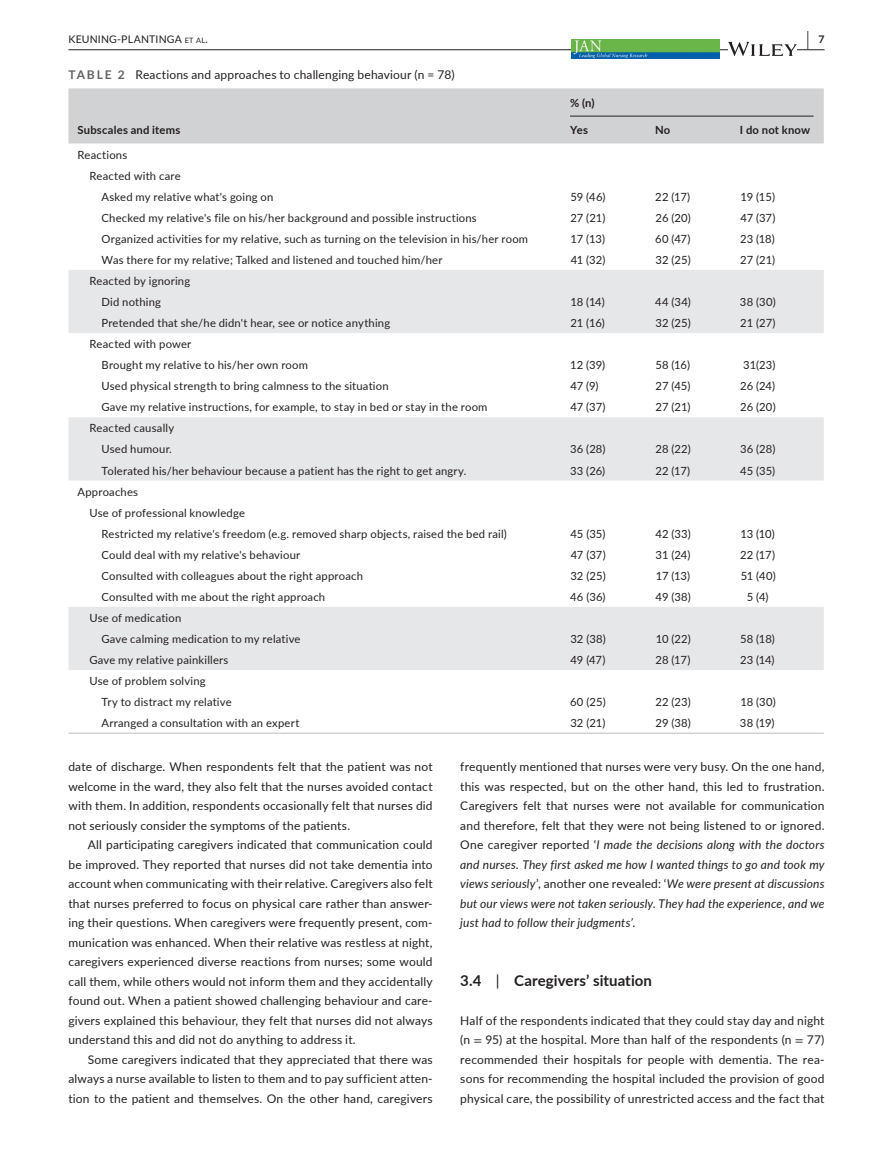
<style>
.page{position:relative;width:893px;height:1174px;background:#fff}
.page>*{position:absolute;margin:0;border:0;box-sizing:border-box;transform-origin:0 0}
.t1{font:700 19.5px "Lato";color:#231f20;scale:.43 1}
.t2{font:700 15px "Lato";letter-spacing:.005em;color:#231f20}
.t3{font:12px/19.5px "Lato";letter-spacing:.015em;color:#231f20;text-align:justify}
.t4{font:11.25px/21px "Lato";letter-spacing:.015em;color:#231f20}
.t5{font:700 11.25px "Lato";letter-spacing:.02em;color:#231f20}
.t6{font:10.5px "Lato";letter-spacing:.02em;color:#231f20}
.s1{font-size:7.35px}
.s2{font-weight:700;color:#636366}
.s3{font-style:italic}
.s4{font-weight:400}
.s5{font-family:"STIX"}
</style>
<div class="page">
<hr style="left:68px;top:49px;width:756px;height:1px;background:#231f20">
<img style="left:571px;top:39px;width:149px;height:20px">
<svg style="left:728px;top:42px;width:69px;height:14px"></svg>
<div style="left:68px;top:88px;width:756px;height:55px;background:#d1d2d4"></div>
<svg style="left:68px;top:270px;width:756px;height:400px"></svg>
<hr style="left:68px;top:732px;width:493px;height:2px;background:#d1d2d4">
<hr style="left:561px;top:732px;width:85px;height:2px;background:#d1d2d4">
<hr style="left:646px;top:732px;width:85px;height:2px;background:#d1d2d4">
<hr style="left:731px;top:732px;width:93px;height:2px;background:#d1d2d4">
<hr style="left:570px;top:116px;width:244px;height:1px;background:#231f20">
<p class="t6" style="left:68px;top:31px;width:141px">KEUNING-PLANTINGA <span class="s1">et al</span>.</p>
<h1 class="t1" style="left:807px;top:25px;width:43px">| <sup>7</sup></h1>
<p class="t3" style="left:68px;top:64px;width:388px"><span class="s2">TABLE 2</span> Reactions and approaches to challenging behaviour (n = 78)</p>
<p class="t5" style="left:77px;top:122px;width:104px">Subscales and items</p>
<p class="t5" style="left:570px;top:94px;width:26px">% (n)</p>
<p class="t5" style="left:570px;top:122px;width:19px">Yes</p>
<p class="t5" style="left:655px;top:122px;width:17px">No</p>
<p class="t5" style="left:740px;top:122px;width:72px">I do not know</p>
<p class="t4" style="left:77px;top:143px;width:51px">Reactions</p>
<p class="t4" style="left:89px;top:164px;width:93px">Reacted with care</p>
<p class="t4" style="left:101px;top:186px;width:173px">Asked my relative what's going on</p>
<p class="t4" style="left:571px;top:186px;width:36px">59 (46)</p>
<p class="t4" style="left:655px;top:186px;width:36px">22 (17)</p>
<p class="t4" style="left:740px;top:186px;width:36px">19 (15)</p>
<p class="t4" style="left:101px;top:207px;width:377px">Checked my relative's file on his/her background and possible instructions</p>
<p class="t4" style="left:570px;top:207px;width:36px">27 (21)</p>
<p class="t4" style="left:656px;top:207px;width:37px">26 (20)</p>
<p class="t4" style="left:740px;top:207px;width:36px">47 (37)</p>
<p class="t4" style="left:101px;top:228px;width:428px">Organized activities for my relative, such as turning on the television in his/her room</p>
<p class="t4" style="left:571px;top:228px;width:36px">17 (13)</p>
<p class="t4" style="left:655px;top:228px;width:37px">60 (47)</p>
<p class="t4" style="left:740px;top:228px;width:36px">23 (18)</p>
<p class="t4" style="left:101px;top:249px;width:342px">Was there for my relative; Talked and listened and touched him/her</p>
<p class="t4" style="left:571px;top:249px;width:36px">41 (32)</p>
<p class="t4" style="left:655px;top:249px;width:37px">32 (25)</p>
<p class="t4" style="left:740px;top:249px;width:36px">27 (21)</p>
<p class="t4" style="left:101px;top:270px;width:90px;text-indent:-12px">Reacted by ignoring<br>Did nothing</p>
<p class="t4" style="left:570px;top:291px;width:36px">18 (14)</p>
<p class="t4" style="left:655px;top:291px;width:37px">44 (34)</p>
<p class="t4" style="left:740px;top:291px;width:37px">38 (30)</p>
<p class="t4" style="left:101px;top:312px;width:290px">Pretended that she/he didn't hear, see or notice anything</p>
<p class="t4" style="left:570px;top:312px;width:36px">21 (16)</p>
<p class="t4" style="left:655px;top:312px;width:37px">32 (25)</p>
<p class="t4" style="left:740px;top:312px;width:37px">21 (27)</p>
<p class="t4" style="left:101px;top:333px;width:208px;text-indent:-12px">Reacted with power<br>Brought my relative to his/her own room</p>
<p class="t4" style="left:570px;top:354px;width:37px">12 (39)</p>
<p class="t4" style="left:655px;top:354px;width:36px">58 (16)</p>
<p class="t4" style="left:743px;top:354px;width:34px">31(23)</p>
<p class="t4" style="left:101px;top:375px;width:289px">Used physical strength to bring calmness to the situation</p>
<p class="t4" style="left:571px;top:375px;width:29px">47 (9)</p>
<p class="t4" style="left:656px;top:375px;width:36px">27 (45)</p>
<p class="t4" style="left:740px;top:375px;width:36px">26 (24)</p>
<p class="t4" style="left:101px;top:396px;width:388px">Gave my relative instructions, for example, to stay in bed or stay in the room</p>
<p class="t4" style="left:571px;top:396px;width:36px">47 (37)</p>
<p class="t4" style="left:656px;top:396px;width:36px">27 (21)</p>
<p class="t4" style="left:740px;top:396px;width:37px">26 (20)</p>
<p class="t4" style="left:89px;top:417px;width:86px;text-align:right">Reacted causally<br>Used humour.</p>
<p class="t4" style="left:570px;top:438px;width:37px">36 (28)</p>
<p class="t4" style="left:655px;top:438px;width:37px">28 (22)</p>
<p class="t4" style="left:740px;top:438px;width:37px">36 (28)</p>
<p class="t4" style="left:101px;top:459px;width:366px">Tolerated his/her behaviour because a patient has the right to get angry.</p>
<p class="t4" style="left:570px;top:459px;width:37px">33 (26)</p>
<p class="t4" style="left:655px;top:459px;width:36px">22 (17)</p>
<p class="t4" style="left:740px;top:459px;width:37px">45 (35)</p>
<p class="t4" style="left:77px;top:480px;width:62px">Approaches</p>
<p class="t4" style="left:89px;top:501px;width:157px">Use of professional knowledge</p>
<p class="t4" style="left:101px;top:522px;width:407px">Restricted my relative's freedom (e.g. removed sharp objects, raised the bed rail)</p>
<p class="t4" style="left:570px;top:522px;width:37px">45 (35)</p>
<p class="t4" style="left:656px;top:522px;width:37px">42 (33)</p>
<p class="t4" style="left:740px;top:522px;width:36px">13 (10)</p>
<p class="t4" style="left:101px;top:544px;width:200px">Could deal with my relative's behaviour</p>
<p class="t4" style="left:571px;top:544px;width:36px">47 (37)</p>
<p class="t4" style="left:656px;top:544px;width:36px">31 (24)</p>
<p class="t4" style="left:740px;top:544px;width:36px">22 (17)</p>
<p class="t4" style="left:101px;top:565px;width:263px">Consulted with colleagues about the right approach</p>
<p class="t4" style="left:570px;top:565px;width:37px">32 (25)</p>
<p class="t4" style="left:656px;top:565px;width:36px">17 (13)</p>
<p class="t4" style="left:741px;top:565px;width:36px">51 (40)</p>
<p class="t4" style="left:102px;top:586px;width:225px">Consulted with me about the right approach</p>
<p class="t4" style="left:570px;top:586px;width:37px">46 (36)</p>
<p class="t4" style="left:656px;top:586px;width:37px">49 (38)</p>
<p class="t4" style="left:747px;top:586px;width:23px">5 (4)</p>
<p class="t4" style="left:102px;top:607px;width:200px;text-indent:-12px">Use of medication<br>Gave calming medication to my relative</p>
<p class="t4" style="left:570px;top:628px;width:37px">32 (38)</p>
<p class="t4" style="left:656px;top:628px;width:37px">10 (22)</p>
<p class="t4" style="left:740px;top:628px;width:36px">58 (18)</p>
<p class="t4" style="left:90px;top:649px;width:140px">Gave my relative painkillers</p>
<p class="t4" style="left:570px;top:649px;width:36px">49 (47)</p>
<p class="t4" style="left:655px;top:649px;width:36px">28 (17)</p>
<p class="t4" style="left:740px;top:649px;width:36px">23 (14)</p>
<p class="t4" style="left:102px;top:670px;width:132px;text-indent:-12px">Use of problem solving<br>Try to distract my relative</p>
<p class="t4" style="left:570px;top:691px;width:37px">60 (25)</p>
<p class="t4" style="left:655px;top:691px;width:37px">22 (23)</p>
<p class="t4" style="left:740px;top:691px;width:37px">18 (30)</p>
<p class="t4" style="left:102px;top:712px;width:199px">Arranged a consultation with an expert</p>
<p class="t4" style="left:570px;top:712px;width:37px">32 (21)</p>
<p class="t4" style="left:655px;top:712px;width:37px">29 (38)</p>
<p class="t4" style="left:740px;top:712px;width:36px">38 (19)</p>
<p class="t3" style="left:68px;top:756px;width:366px">date of discharge. When respondents felt that the patient was not welcome in the ward, they also felt that the nurses avoided contact with them. In addition, respondents occasionally felt that nurses did not seriously consider the symptoms of the patients.</p>
<p class="t3" style="left:68px;top:834px;width:366px;text-indent:20px">All participating caregivers indicated that communication could be improved. They reported that nurses did not take dementia into account when communicating with their relative. Caregivers also felt that nurses preferred to focus on physical care rather than answer&shy;ing their questions. When caregivers were frequently present, com&shy;munication was enhanced. When their relative was restless at night, caregivers experienced diverse reactions from nurses; some would call them, while others would not inform them and they accidentally found out. When a patient showed challenging behaviour and care&shy;givers explained this behaviour, they felt that nurses did not always understand this and did not do anything to address it.</p>
<p class="t3" style="left:68px;top:1049px;width:366px;text-indent:20px">Some caregivers indicated that they appreciated that there was always a nurse available to listen to them and to pay sufficient atten&shy;tion to the patient and themselves. On the other hand, caregivers</p>
<p class="t3" style="left:460px;top:756px;width:366px">frequently mentioned that nurses were very busy. On the one hand, this was respected, but on the other hand, this led to frustration.<br>Caregivers felt that nurses were not available for communication and therefore, felt that they were not being listened to or ignored.<br>One caregiver reported ‘<span class="s3">I made the decisions along with the doctors and nurses</span>. <span class="s3">They first asked me how I wanted things to go and took my views seriously</span>’, another one revealed: ‘<span class="s3">We were present at discussions but our views were not taken seriously</span>. <span class="s3">They had the experience</span>, <span class="s3">and we just had to follow their judgments’</span>.</p>
<p class="t2" style="left:460px;top:969px;width:193px">3.4 <span class="s4">|</span> Caregivers’ situation</p>
<p class="t3" style="left:460px;top:1010px;width:366px">Half of the respondents indicated that they could stay day and night (n <span class="s5">=</span> 95) at the hospital. More than half of the respondents (n <span class="s5">=</span> 77) recommended their hospitals for people with dementia. The rea&shy;sons for recommending the hospital included the provision of good physical care, the possibility of unrestricted access and the fact that</p>
</div>
